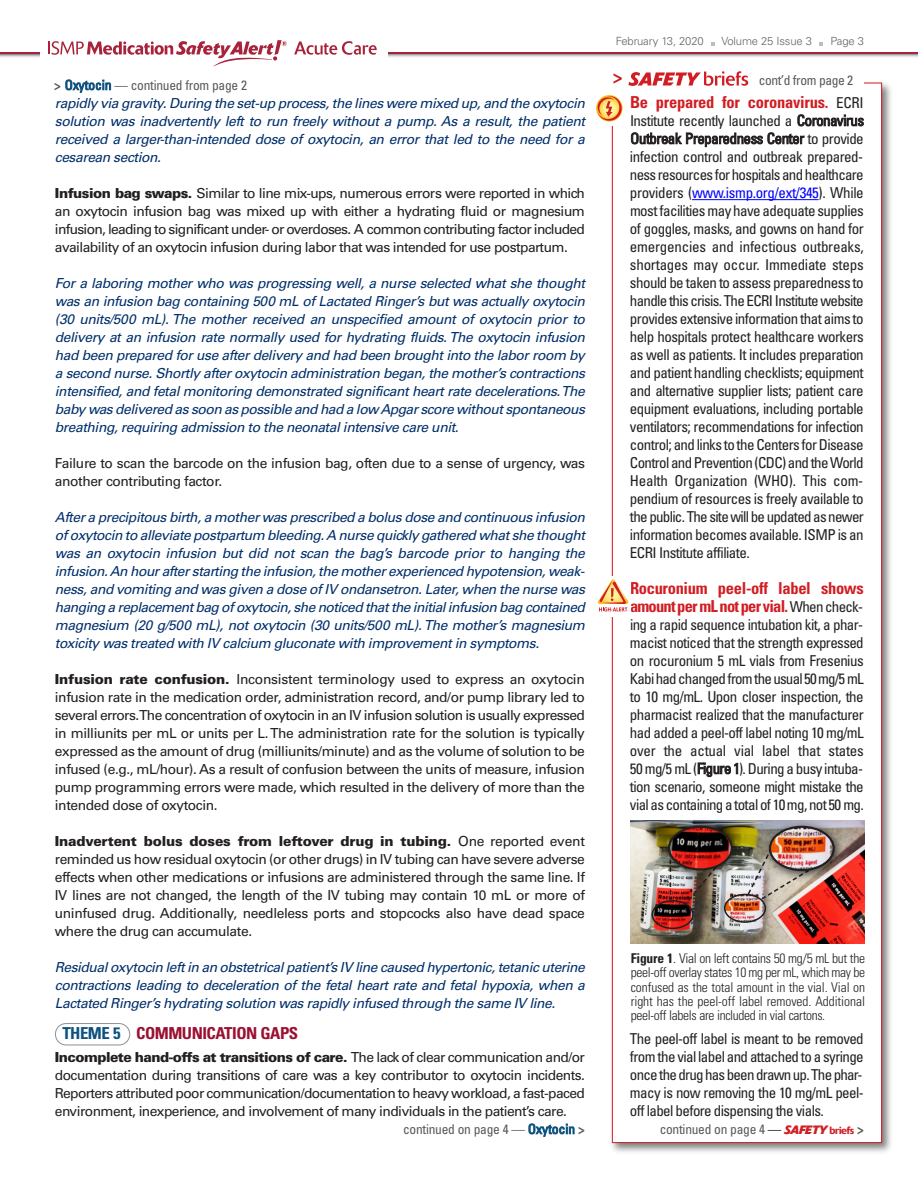
<style>
.page{position:relative;width:918px;height:1188px;background:#fff}
.page>*{position:absolute;margin:0;border:0;box-sizing:border-box;transform-origin:0 0}
.t1{font:700 condensed 16.5px/18px "Univers LT Std";letter-spacing:-.02em;color:#d11e24}
.t2{font:700 condensed 16.5px "Univers LT Std";letter-spacing:-.03em;color:#9b1032}
.t3{font:condensed 15px/18px "Univers LT Std";letter-spacing:-.04em;color:#231f20;text-align:justify}
.t4{font:italic 13.8px/18px "Univers LT Std";letter-spacing:-.03em;color:#002f6b;text-align:justify}
.t5{font:13.8px/18px "Univers LT Std";letter-spacing:-.03em;color:#231f20;text-align:justify}
.t6{font:300 condensed 13.5px/14.2px "Univers LT Std";letter-spacing:-.025em;color:#231f20;text-align:justify}
.t7{font:condensed 13.5px "Univers LT Std";letter-spacing:-.02em;color:#57585a}
.t8{font:300 11.25px "Univers LT Std";letter-spacing:-.01em;color:#636366}
.s1{font-weight:700}
.s2{color:#0d517f}
.s3{font-weight:900}
.s4{font-weight:400;font-size:15px;color:#231f20}
.s5{color:#00f}
.s6{color:#231f20}
.s7{font-family:"Delta";font-weight:700;font-style:italic;font-stretch:normal;font-size:12px;color:#d11e24}
.s8{font-family:"Delta";font-weight:500;font-stretch:normal;font-size:10.5px;color:#d11e24}
</style>
<div class="page">
<img style="left:611px;top:82px;width:280px;height:1070px">
<div style="left:613px;top:83px;width:268px;height:1059px;background:#fff"></div>
<hr style="left:388px;top:58px;width:530px;height:1px;background:#fbfbfb">
<hr style="left:388px;top:57px;width:530px;height:1px;background:#f0f1f2">
<hr style="left:388px;top:56px;width:530px;height:1px;background:#ebebed">
<hr style="left:388px;top:52px;width:530px;height:2px;background:#a7223a">
<hr style="left:0;top:58px;width:40px;height:1px;background:#fbfbfb">
<hr style="left:0;top:57px;width:40px;height:1px;background:#f0f1f2">
<hr style="left:0;top:56px;width:40px;height:1px;background:#ebebed">
<hr style="left:0;top:53px;width:40px;height:1px;background:#a7223a">
<svg style="left:294px;top:41px;width:83px;height:14px"></svg>
<svg style="left:49px;top:40px;width:238px;height:27px"></svg>
<svg style="left:711px;top:42px;width:4px;height:3px"></svg>
<svg style="left:819px;top:42px;width:4px;height:3px"></svg>
<svg style="left:55px;top:1023px;width:75px;height:23px"></svg>
<hr style="left:692px;top:199px;width:127px;height:1px;background:#00f">
<div style="left:594px;top:91px;width:31px;height:35px;background:#fff"></div>
<svg style="left:596px;top:95px;width:27px;height:27px"></svg>
<svg style="left:598px;top:96px;width:24px;height:25px"></svg>
<div style="left:596px;top:576px;width:35px;height:40px;background:#fff"></div>
<svg style="left:597px;top:579px;width:32px;height:33px"></svg>
<img style="left:631px;top:821px;width:234px;height:123px">
<div style="left:609px;top:61px;width:255px;height:29px;background:#fff"></div>
<svg style="left:628px;top:71px;width:120px;height:15px"></svg>
<svg style="left:613px;top:73px;width:9px;height:11px"></svg>
<img style="left:657px;top:820px;width:91px;height:6px">
<img style="left:758px;top:820px;width:92px;height:67px">
<img style="left:652px;top:826px;width:183px;height:103px">
<p class="t7" style="left:54px;top:80px;width:194px"><span class="s1">&gt;</span> <span class="s2">Oxytocin</span> — continued from page 2</p>
<p class="t4" style="left:55px;top:95px;width:532px">rapidly via gravity. During the set-up process, the lines were mixed up, and the oxytocin solution was inadvertently left to run freely without a pump. As a result, the patient received a larger-than-intended dose of oxytocin, an error that led to the need for a cesarean section.</p>
<p class="t5" style="left:55px;top:185px;width:532px"><span class="s3">Infusion bag swaps.</span> Similar to line mix-ups, numerous errors were reported in which an oxytocin infusion bag was mixed up with either a hydrating fluid or magnesium infusion, leading to significant under- or overdoses. A common contributing factor included availability of an oxytocin infusion during labor that was intended for use postpartum.</p>
<p class="t4" style="left:55px;top:275px;width:532px">For a laboring mother who was progressing well, a nurse selected what she thought was an infusion bag containing 500 mL of Lactated Ringer’s but was actually oxytocin (30 units/500 mL). The mother received an unspecified amount of oxytocin prior to delivery at an infusion rate normally used for hydrating fluids. The oxytocin infusion had been prepared for use after delivery and had been brought into the labor room by a second nurse. Shortly after oxytocin administration began, the mother’s contractions intensified, and fetal monitoring demonstrated significant heart rate decelerations.The baby was delivered as soon as possible and had a lowApgar score without spontaneous breathing, requiring admission to the neonatal intensive care unit.</p>
<p class="t5" style="left:55px;top:455px;width:532px">Failure to scan the barcode on the infusion bag, often due to a sense of urgency, was another contributing factor.</p>
<p class="t4" style="left:55px;top:509px;width:532px">After a precipitous birth, a mother was prescribed a bolus dose and continuous infusion of oxytocin to alleviate postpartum bleeding. A nurse quickly gathered what she thought was an oxytocin infusion but did not scan the bag’s barcode prior to hanging the infusion. An hour after starting the infusion, the mother experienced hypotension, weak&shy;ness, and vomiting and was given a dose of IV ondansetron. Later, when the nurse was hanging a replacement bag of oxytocin, she noticed that the initial infusion bag contained magnesium (20 g/500 mL), not oxytocin (30 units/500 mL). The mother’s magnesium toxicity was treated with IV calcium gluconate with improvement in symptoms.</p>
<p class="t5" style="left:55px;top:671px;width:532px"><span class="s3">Infusion rate confusion.</span> Inconsistent terminology used to express an oxytocin infusion rate in the medication order, administration record, and/or pump library led to several errors.The concentration of oxytocin in an IV infusion solution is usually expressed in milliunits per mL or units per L.The administration rate for the solution is typically expressed as the amount of drug (milliunits/minute) and as the volume of solution to be infused (e.g., mL/hour). As a result of confusion between the units of measure, infusion pump programming errors were made, which resulted in the delivery of more than the intended dose of oxytocin.</p>
<p class="t5" style="left:55px;top:833px;width:532px"><span class="s3">Inadvertent bolus doses from leftover drug in tubing.</span> One reported event reminded us how residual oxytocin (or other drugs) in IV tubing can have severe adverse effects when other medications or infusions are administered through the same line. If IV lines are not changed, the length of the IV tubing may contain 10 mL or more of uninfused drug. Additionally, needleless ports and stopcocks also have dead space where the drug can accumulate.</p>
<p class="t4" style="left:55px;top:959px;width:532px">Residual oxytocin left in an obstetrical patient’s IV line caused hypertonic, tetanic uterine contractions leading to deceleration of the fetal heart rate and fetal hypoxia, when a Lactated Ringer’s hydrating solution was rapidly infused through the same IV line.</p>
<p class="t2" style="left:62px;top:1028px;width:237px"><span class="s2">THEME 5</span> COMMUNICATION GAPS</p>
<p class="t5" style="left:55px;top:1049px;width:532px"><span class="s3">Incomplete hand-offs at transitions of care.</span> The lack of clear communication and/or documentation during transitions of care was a key contributor to oxytocin incidents.<br>Reporters attributed poor communication/documentation to heavy workload, a fast-paced environment, inexperience, and involvement of many individuals in the patient’s care.</p>
<p class="t8" style="left:616px;top:37px;width:90px">February 13, 2020</p>
<p class="t8" style="left:721px;top:37px;width:92px">Volume 25 Issue 3</p>
<p class="t8" style="left:831px;top:37px;width:35px">Page 3</p>
<p class="t7" style="left:759px;top:75px;width:96px">cont’d from page 2</p>
<p class="t1" style="left:630px;top:94px;width:235px">Be prepared for coronavirus. <span class="s4">ECRI</span></p>
<p class="t3" style="left:630px;top:113px;width:236px">Institute recently launched a Coronavirus Outbreak Preparedness Center to provide infection control and outbreak prepared&shy;nessresourcesforhospitalsandhealthcare providers (<span class="s5">www.ismp.org/ext/345</span>). While most facilities may have adequate supplies of goggles, masks, and gowns on hand for emergencies and infectious outbreaks, shortages may occur. Immediate steps should be taken to assess preparedness to handlethiscrisis.TheECRI Institutewebsite provides extensive information that aims to help hospitals protect healthcare workers as well as patients. It includes preparation and patient handling checklists; equipment and alternative supplier lists; patient care equipment evaluations, including portable ventilators; recommendations for infection control;andlinks totheCenters forDisease ControlandPrevention(CDC)andtheWorld Health Organization (WHO). This com&shy;pendium of resources is freely available to thepublic.Thesitewillbeupdatedasnewer information becomes available. ISMP is an ECRI Institute affiliate.</p>
<p class="t1" style="left:630px;top:580px;width:235px">Rocuronium peel-off label shows amountpermLnotpervial. <span class="s4">Whencheck-</span></p>
<p class="t3" style="left:630px;top:617px;width:235px">ing a rapid sequence intubation kit, a phar&shy;macist noticed that the strength expressed on rocuronium 5 mL vials from Fresenius Kabihadchangedfromtheusual50mg/5 mL to 10 mg/mL. Upon closer inspection, the pharmacist realized that the manufacturer had added a peel-off label noting 10 mg/mL over the actual vial label that states 50 mg/5 mL (Figure 1). During a busy intuba&shy;tion scenario, someone might mistake the vialascontainingatotalof10mg,not50 mg.</p>
<p class="t6" style="left:631px;top:953px;width:236px"><span class="s1">Figure 1</span>. Vial on left contains 50 mg/5 mL but the peel-off overlay states 10 mg per mL, which may be confused as the total amount in the vial. Vial on right has the peel-off label removed. Additional peel-off labels are included in vial cartons.</p>
<p class="t3" style="left:630px;top:1031px;width:235px">The peel-off label is meant to be removed from the vial label and attached to a syringe oncethedrughasbeendrawnup.Thephar&shy;macy is now removing the 10 mg/mL peel&shy;off label before dispensing the vials.</p>
<p class="t7" style="left:403px;top:1124px;width:183px">continued on page 4 — <span class="s2">Oxytocin</span> <span class="s1">&gt;</span></p>
<p class="t7" style="left:660px;top:1124px;width:206px">continued on page 4 <span class="s6">—</span> <span class="s7">SAFETY</span> <span class="s8">briefs</span> <span class="s1">&gt;</span></p>
</div>
